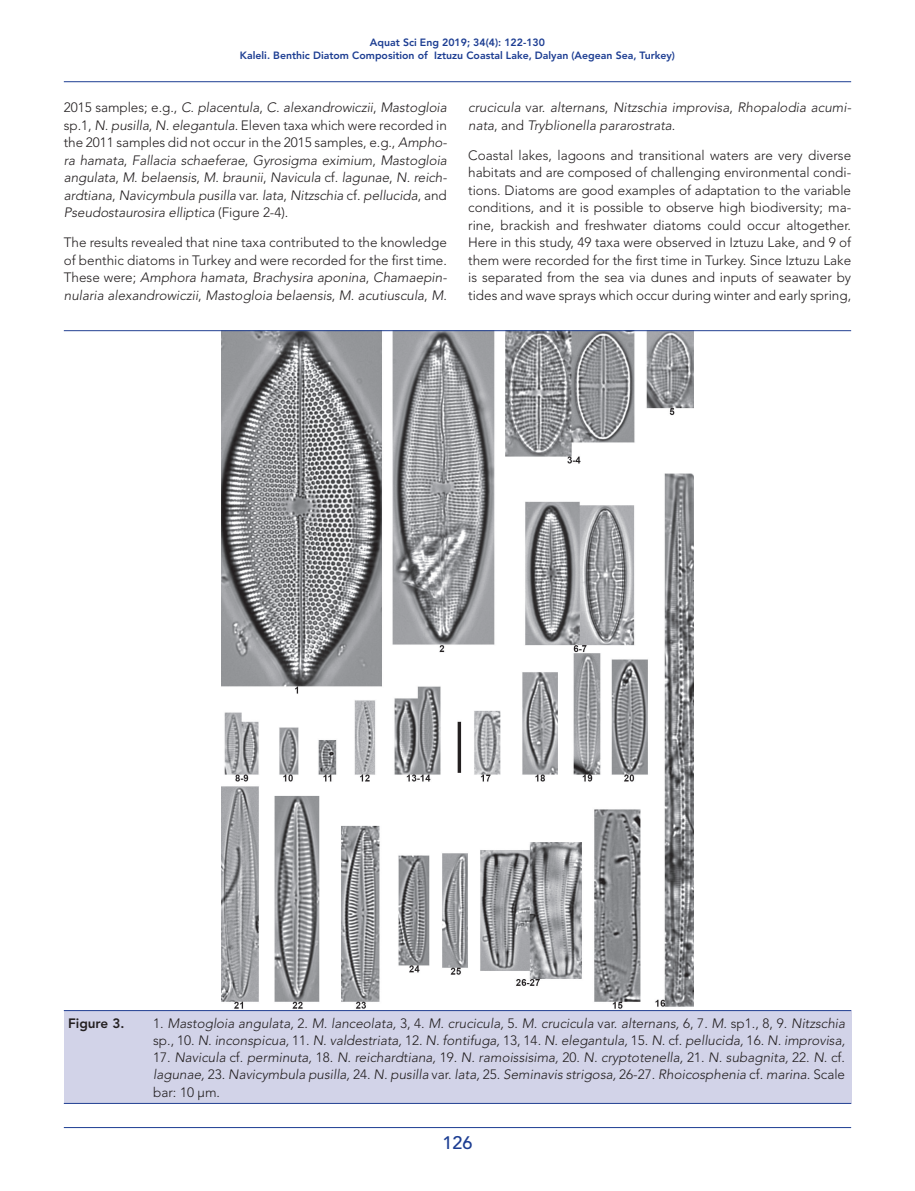
<style>
.page{position:relative;width:915px;height:1191px;background:#fff}
.page>*{position:absolute;margin:0;border:0;box-sizing:border-box;transform-origin:0 0}
.t1{font:500 18px "Avenir LT Std";color:#1c3d92}
.t2{font:italic 300 13.5px/17.5px "Avenir LT Std";color:#231f20;text-align:justify}
.t3{font:300 13.5px/17.5px "Avenir LT Std";color:#231f20;text-align:justify}
.t4{font:800 13.5px "Avenir LT Std";color:#231f20}
.t5{font:800 10.5px/12.6px "Avenir LT Std";color:#1c3d92;text-align:center}
.s1{font-style:normal}
.s2{font-style:italic}
</style>
<div class="page">
<hr style="left:64px;top:1127px;width:786px;height:1px;background:#1c3d92">
<hr style="left:64px;top:81px;width:786px;height:1px;background:#1c3d92">
<img style="left:221px;top:331px;width:472px;height:678px">
<hr style="left:64px;top:330px;width:786px;height:1px;background:#224092">
<div style="left:64px;top:1010px;width:786px;height:93px;background:#d2d3e8"></div>
<hr style="left:64px;top:1010px;width:786px;height:1px;background:#224092">
<hr style="left:64px;top:1103px;width:786px;height:1px;background:#224092">
<p class="t5" style="left:240px;top:36px;width:436px">Aquat Sci Eng 2019; 34(4): 122-130<br>Kaleli. Benthic Diatom Composition of Iztuzu Coastal Lake, Dalyan (Aegean Sea, Turkey)</p>
<p class="t2" style="left:64px;top:99px;width:384px"><span class="s1">2015 samples; e.g.,</span> C. placentula<span class="s1">,</span> C. alexandrowiczii<span class="s1">,</span> Mastogloia <span class="s1">sp.1,</span> N. pusilla<span class="s1">,</span> N. elegantula<span class="s1">. Eleven taxa which were recorded in the 2011 samples did not occur in the 2015 samples, e.g.,</span> Ampho&shy;ra hamata<span class="s1">,</span> Fallacia schaeferae<span class="s1">,</span> Gyrosigma eximium<span class="s1">,</span> Mastogloia angulata<span class="s1">,</span> M<span class="s1">.</span> belaensis<span class="s1">,</span> M<span class="s1">.</span> braunii<span class="s1">,</span> Navicula <span class="s1">cf.</span> lagunae<span class="s1">,</span> N<span class="s1">.</span> reich&shy;ardtiana<span class="s1">,</span> Navicymbula pusilla <span class="s1">var.</span> lata<span class="s1">,</span> Nitzschia <span class="s1">cf.</span> pellucida<span class="s1">, and </span>Pseudostaurosira elliptica <span class="s1">(Figure 2-4).</span></p>
<p class="t3" style="left:64px;top:234px;width:384px">The results revealed that nine taxa contributed to the knowledge of benthic diatoms in Turkey and were recorded for the first time.<br>These were; <span class="s2">Amphora hamata</span>, <span class="s2">Brachysira aponina</span>, <span class="s2">Chamaepin&shy;nularia alexandrowiczii</span>, <span class="s2">Mastogloia belaensis</span>, <span class="s2">M</span>. <span class="s2">acutiuscula</span>, <span class="s2">M</span>.</p>
<p class="t2" style="left:468px;top:99px;width:384px">crucicula <span class="s1">var.</span> alternans<span class="s1">,</span> Nitzschia improvisa<span class="s1">,</span> Rhopalodia acumi&shy;nata<span class="s1">, and</span> Tryblionella pararostrata<span class="s1">.</span></p>
<p class="t3" style="left:468px;top:146px;width:384px">Coastal lakes, lagoons and transitional waters are very diverse habitats and are composed of challenging environmental condi&shy;tions. Diatoms are good examples of adaptation to the variable conditions, and it is possible to observe high biodiversity; ma&shy;rine, brackish and freshwater diatoms could occur altogether.<br>Here in this study, 49 taxa were observed in Iztuzu Lake, and 9 of them were recorded for the first time in Turkey. Since Iztuzu Lake is separated from the sea via dunes and inputs of seawater by tides and wave sprays which occur during winter and early spring,</p>
<p class="t4" style="left:68px;top:1014px;width:58px">Figure 3.</p>
<p class="t2" style="left:153px;top:1014px;width:693px"><span class="s1">1.</span> Mastogloia angulata, <span class="s1">2.</span> M. lanceolata, <span class="s1">3, 4.</span> M. crucicula, <span class="s1">5.</span> M. crucicula <span class="s1">var.</span> alternans, <span class="s1">6, 7.</span> M. <span class="s1">sp1., 8, 9.</span> Nitzschia <span class="s1">sp., 10.</span> N. inconspicua, <span class="s1">11.</span> N. valdestriata, <span class="s1">12.</span> N. fontifuga, <span class="s1">13, 14.</span> N. elegantula, <span class="s1">15.</span> N. <span class="s1">cf.</span> pellucida, <span class="s1">16.</span> N. improvisa,</p>
<p class="t2" style="left:153px;top:1049px;width:693px"><span class="s1">17.</span> Navicula <span class="s1">cf.</span> perminuta, <span class="s1">18.</span> N. reichardtiana, <span class="s1">19.</span> N. ramoissisima, <span class="s1">20.</span> N. cryptotenella, <span class="s1">21.</span> N. subagnita, <span class="s1">22.</span> N. <span class="s1">cf. </span>lagunae, <span class="s1">23.</span> Navicymbula pusilla, <span class="s1">24.</span> N. pusilla <span class="s1">var.</span> lata, <span class="s1">25.</span> Seminavis strigosa, <span class="s1">26-27.</span> Rhoicosphenia <span class="s1">cf.</span> marina. <span class="s1">Scale bar: 10 µm.</span></p>
<h1 class="t1" style="left:442px;top:1132px;width:32px">126</h1>
</div>
